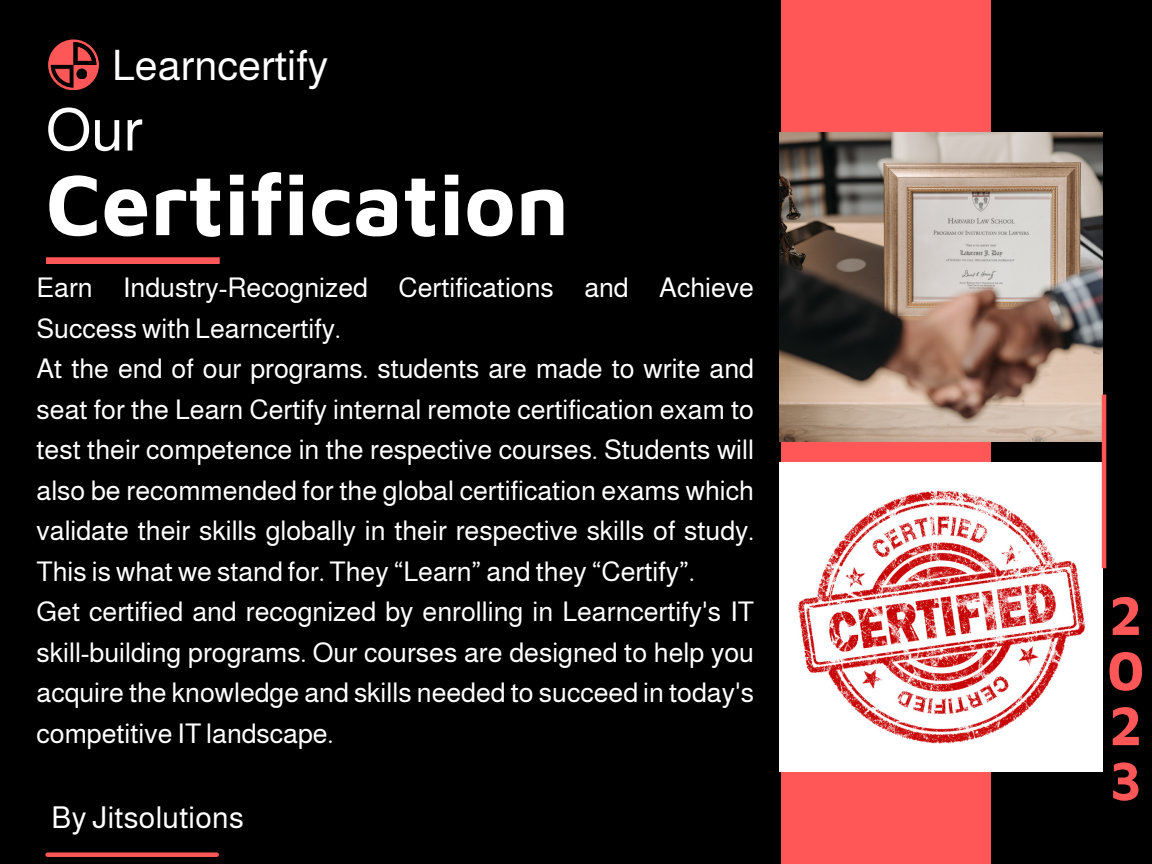
<style>
.page{position:relative;width:1152px;height:864px;background:#000}
.page>*{position:absolute;margin:0;border:0;box-sizing:border-box;transform-origin:0 0}
.t1{font:700 87.6px "Maven Pro";color:#fff}
.t2{font:59.25px "Almarai";color:#fff}
.t3{font:700 55.95px/55.2px "Maven Pro";color:#ff5757;text-align:justify}
.t4{font:42px "Almarai";color:#fff}
.t5{font:30.15px "Almarai";letter-spacing:.01em;color:#fff}
.t6{font:27.15px/40.5px "Almarai";color:#fff;text-align:justify}
</style>
<div class="page">
<div style="left:46px;top:257px;width:174px;height:7px;background:#ff5757"></div>
<div style="left:48px;top:852px;width:169px;height:5px;background:#ff5757"></div>
<div style="left:781px;top:0;width:210px;height:864px;background:#ff5757"></div>
<img style="left:780px;top:132px;width:323px;height:309px">
<img style="left:780px;top:462px;width:323px;height:310px">
<hr style="left:1102px;top:395px;width:4px;height:173px;background:#ff5757">
<svg style="left:48px;top:39px;width:51px;height:51px"></svg>
<svg style="left:51px;top:42px;width:45px;height:46px"></svg>
<div style="left:76px;top:69px;width:11px;height:10px;background:#000;border-radius:50%"></div>
<p class="t4" style="left:112px;top:42px;width:218px">Learncertify</p>
<p class="t2" style="left:46px;top:97px;width:98px">Our</p>
<p class="t1" style="left:46px;top:151px;width:525px">Certification</p>
<p class="t6" style="left:37px;top:268px;width:719px">Earn Industry-Recognized Certifications and Achieve<br>Success with Learncertify.</p>
<p class="t6" style="left:37px;top:349px;width:719px">At the end of our programs. students are made to write and seat for the Learn Certify internal remote certification exam to test their competence in the respective courses. Students will also be recommended for the global certification exams which validate their skills globally in their respective skills of study.<br>This is what we stand for. They “Learn” and they “Certify”.</p>
<p class="t6" style="left:37px;top:592px;width:719px">Get certified and recognized by enrolling in Learncertify's IT skill-building programs. Our courses are designed to help you acquire the knowledge and skills needed to succeed in today's competitive IT landscape.</p>
<p class="t5" style="left:52px;top:801px;width:194px">By Jitsolutions</p>
<p class="t3" style="left:1107px;top:586px;width:39px">2<br>0<br>2<br>3</p>
</div>
